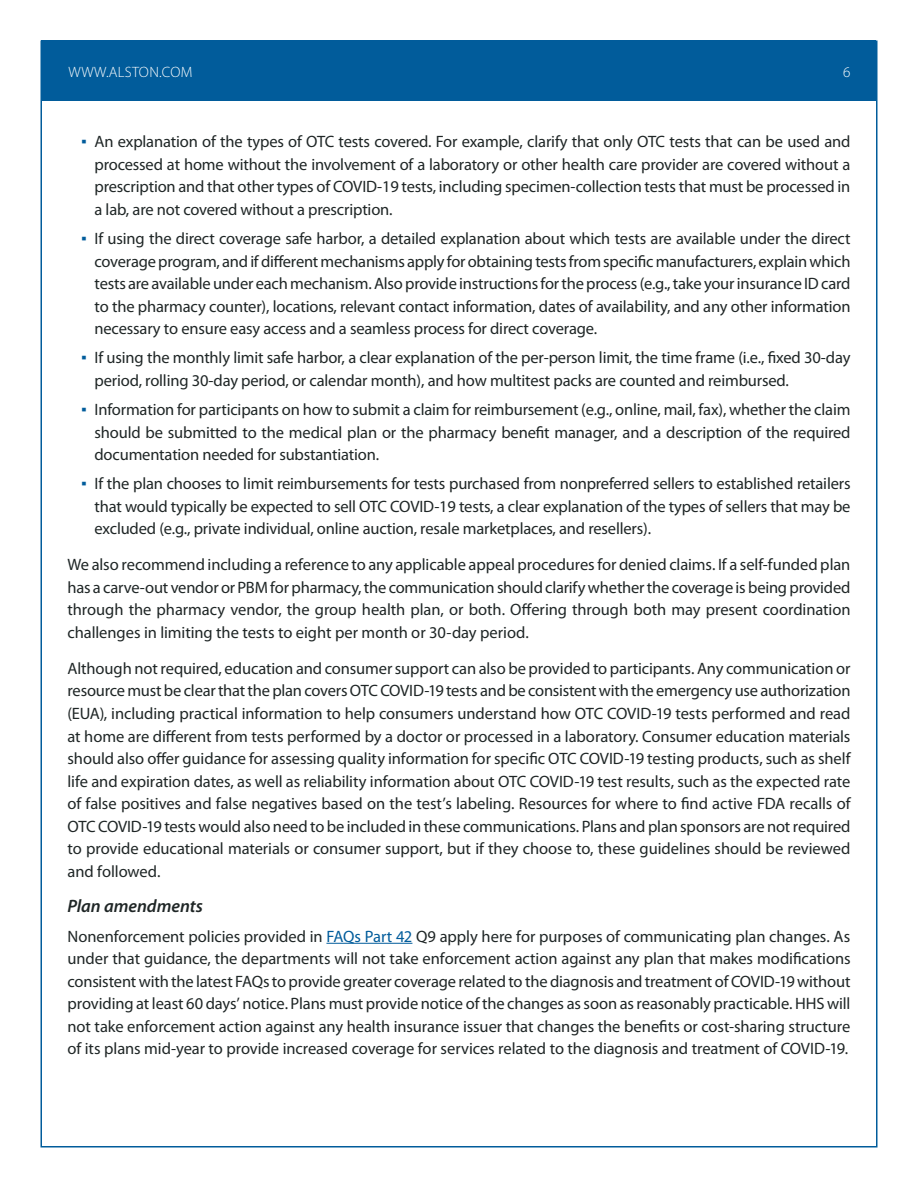
<style>
.page{position:relative;width:918px;height:1188px;background:#fff}
.page>*{position:absolute;margin:0;border:0;box-sizing:border-box;transform-origin:0 0}
.t1{font:italic 600 18px "Myriad Pro";color:#1f2626}
.t2{font:16.5px/22.5px "Myriad Pro";letter-spacing:-.01em;color:#1f2626;text-align:justify}
.t3{font:300 15px "Myriad Pro";letter-spacing:.02em;color:#fff}
.s1{font-family:"Tahoma";color:#015c9b}
.s2{color:#015c9b}
</style>
<div class="page">
<div style="left:42px;top:40px;width:834px;height:61px;background:#015c9b"></div>
<hr style="left:326px;top:943px;width:86px;height:1px;background:#015c9b">
<p class="t3" style="left:68px;top:63px;width:125px">WWW.ALSTON.COM</p>
<p class="t3" style="left:843px;top:63px;width:9px">6</p>
<p class="t2" style="left:95px;top:130px;width:757px;text-indent:-13px"><span class="s1">▪</span> An explanation of the types of OTC tests covered. For example, clarify that only OTC tests that can be used and processed at home without the involvement of a laboratory or other health care provider are covered without a prescription and that other types of COVID-19 tests, including specimen-collection tests that must be processed in a lab, are not covered without a prescription.</p>
<p class="t2" style="left:95px;top:227px;width:758px;text-indent:-13px"><span class="s1">▪</span> If using the direct coverage safe harbor, a detailed explanation about which tests are available under the direct coverage program, and if different mechanisms apply for obtaining tests from specific manufacturers, explain which tests are available under each mechanism. Also provide instructions for the process (e.g., take your insurance ID card to the pharmacy counter), locations, relevant contact information, dates of availability, and any other information necessary to ensure easy access and a seamless process for direct coverage.</p>
<p class="t2" style="left:95px;top:346px;width:758px;text-indent:-13px"><span class="s1">▪</span> If using the monthly limit safe harbor, a clear explanation of the per-person limit, the time frame (i.e., fixed 30-day period, rolling 30-day period, or calendar month), and how multitest packs are counted and reimbursed.</p>
<p class="t2" style="left:95px;top:398px;width:758px;text-indent:-13px"><span class="s1">▪</span> Information for participants on how to submit a claim for reimbursement (e.g., online, mail, fax), whether the claim should be submitted to the medical plan or the pharmacy benefit manager, and a description of the required documentation needed for substantiation.</p>
<p class="t2" style="left:95px;top:472px;width:758px;text-indent:-13px"><span class="s1">▪</span> If the plan chooses to limit reimbursements for tests purchased from nonpreferred sellers to established retailers that would typically be expected to sell OTC COVID-19 tests, a clear explanation of the types of sellers that may be excluded (e.g., private individual, online auction, resale marketplaces, and resellers).</p>
<p class="t2" style="left:68px;top:553px;width:785px">We also recommend including a reference to any applicable appeal procedures for denied claims. If a self-funded plan has a carve-out vendor or PBM for pharmacy, the communication should clarify whether the coverage is being provided through the pharmacy vendor, the group health plan, or both. Offering through both may present coordination challenges in limiting the tests to eight per month or 30-day period.</p>
<p class="t2" style="left:68px;top:657px;width:785px">Although not required, education and consumer support can also be provided to participants. Any communication or resource must be clear that the plan covers OTC COVID-19 tests and be consistent with the emergency use authorization (EUA), including practical information to help consumers understand how OTC COVID-19 tests performed and read at home are different from tests performed by a doctor or processed in a laboratory. Consumer education materials should also offer guidance for assessing quality information for specific OTC COVID-19 testing products, such as shelf life and expiration dates, as well as reliability information about OTC COVID-19 test results, such as the expected rate of false positives and false negatives based on the test’s labeling. Resources for where to find active FDA recalls of OTC COVID-19 tests would also need to be included in these communications. Plans and plan sponsors are not required to provide educational materials or consumer support, but if they choose to, these guidelines should be reviewed and followed.</p>
<p class="t1" style="left:68px;top:895px;width:137px">Plan amendments</p>
<p class="t2" style="left:68px;top:925px;width:785px">Nonenforcement policies provided in <span class="s2">FAQs Part 42</span> Q9 apply here for purposes of communicating plan changes. As under that guidance, the departments will not take enforcement action against any plan that makes modifications consistent with the latest FAQs to provide greater coverage related to the diagnosis and treatment of COVID-19 without providing at least 60 days’ notice. Plans must provide notice of the changes as soon as reasonably practicable. HHS will not take enforcement action against any health insurance issuer that changes the benefits or cost-sharing structure of its plans mid-year to provide increased coverage for services related to the diagnosis and treatment of COVID-19.</p>
</div>
